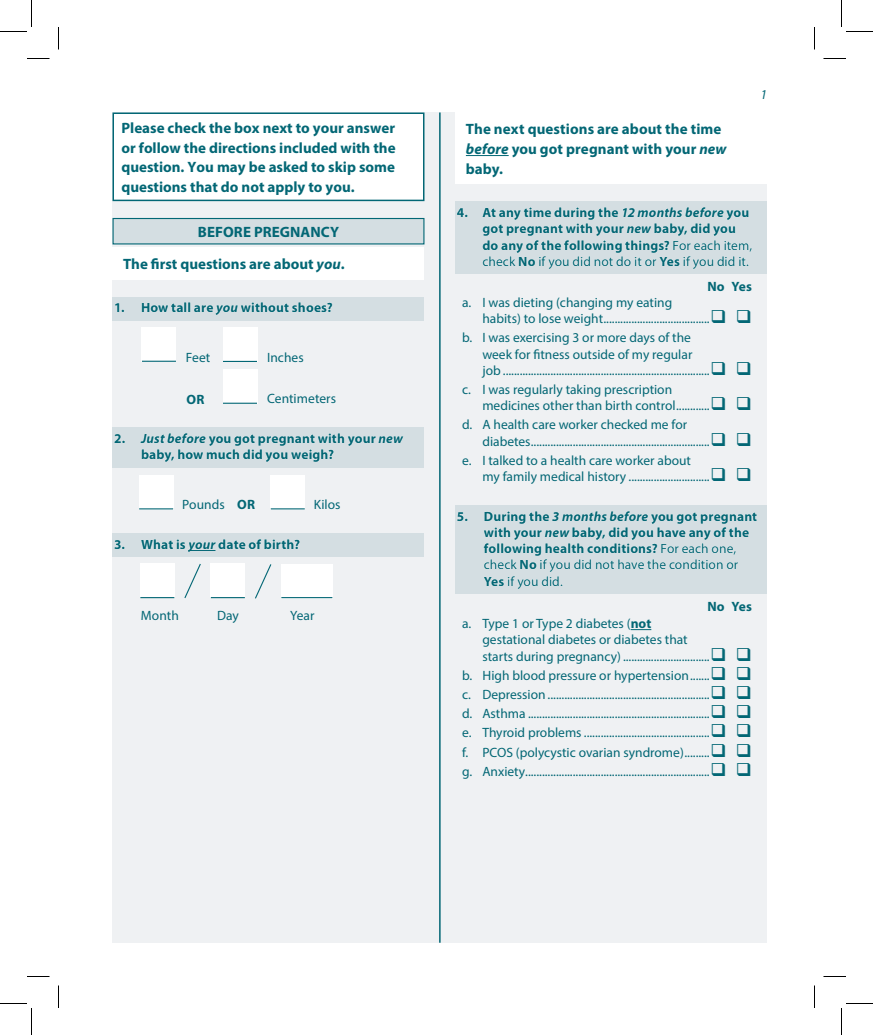
<style>
.page{position:relative;width:873px;height:1035px;background:#fff}
.page>*{position:absolute;margin:0;border:0;box-sizing:border-box;transform-origin:0 0}
.t1{font:700 15px/19.8px "Myriad Pro";color:#036775;text-align:justify}
.t2{font:13.5px/16.2px "Myriad Pro";color:#036775}
.t3{font:700 13.5px/16.2px "Myriad Pro";letter-spacing:.01em;color:#036775}
.t4{font:italic 13.5px "Myriad Pro";color:#036775}
.s1{font-style:italic}
.s2{font-weight:400}
.s3{font-weight:700}
</style>
<div class="page">
<div style="left:112px;top:112px;width:655px;height:831px;background:#eff1f3"></div>
<hr style="left:439px;top:112px;width:2px;height:831px;background:#036775">
<div style="left:113px;top:113px;width:311px;height:87px;background:#fff"></div>
<div style="left:112px;top:112px;width:312px;height:89px;border:2px solid #036775"></div>
<div style="left:113px;top:219px;width:311px;height:25px;background:#d4dee2"></div>
<div style="left:112px;top:218px;width:312px;height:26px;border:1px solid #036775"></div>
<div style="left:112px;top:247px;width:312px;height:32px;background:#fff"></div>
<div style="left:112px;top:297px;width:312px;height:23px;background:#d4dee2"></div>
<div style="left:223px;top:328px;width:34px;height:34px;background:#fff"></div>
<hr style="left:223px;top:361px;width:34px;height:1px;background:#036775">
<div style="left:142px;top:327px;width:34px;height:34px;background:#fff"></div>
<hr style="left:142px;top:361px;width:34px;height:1px;background:#036775">
<div style="left:223px;top:369px;width:34px;height:34px;background:#fff"></div>
<hr style="left:223px;top:403px;width:34px;height:1px;background:#036775">
<div style="left:112px;top:427px;width:312px;height:40px;background:#d4dee2"></div>
<div style="left:139px;top:475px;width:34px;height:34px;background:#fff"></div>
<hr style="left:139px;top:508px;width:34px;height:1px;background:#036775">
<div style="left:271px;top:475px;width:34px;height:34px;background:#fff"></div>
<hr style="left:271px;top:508px;width:34px;height:1px;background:#036775">
<div style="left:112px;top:533px;width:312px;height:24px;background:#d4dee2"></div>
<div style="left:140px;top:564px;width:34px;height:34px;background:#fff"></div>
<hr style="left:140px;top:597px;width:34px;height:1px;background:#036775">
<div style="left:211px;top:564px;width:34px;height:34px;background:#fff"></div>
<hr style="left:211px;top:597px;width:34px;height:1px;background:#036775">
<div style="left:281px;top:564px;width:51px;height:34px;background:#fff"></div>
<hr style="left:281px;top:597px;width:51px;height:1px;background:#036775">
<svg style="left:184px;top:564px;width:17px;height:35px"></svg>
<svg style="left:255px;top:564px;width:17px;height:35px"></svg>
<div style="left:455px;top:112px;width:312px;height:72px;background:#fff"></div>
<hr style="left:466px;top:155px;width:43px;height:1px;background:#036775">
<div style="left:455px;top:201px;width:312px;height:72px;background:#d4dee2"></div>
<svg style="left:631px;top:629px;width:20px;height:1px"></svg>
<div style="left:455px;top:505px;width:312px;height:88px;background:#d4dee2"></div>
<svg style="left:27px;top:58px;width:23px;height:1px"></svg>
<svg style="left:824px;top:58px;width:22px;height:1px"></svg>
<svg style="left:27px;top:976px;width:23px;height:1px"></svg>
<svg style="left:824px;top:976px;width:22px;height:1px"></svg>
<svg style="left:58px;top:27px;width:1px;height:23px"></svg>
<svg style="left:58px;top:986px;width:1px;height:22px"></svg>
<svg style="left:814px;top:27px;width:1px;height:23px"></svg>
<svg style="left:814px;top:986px;width:1px;height:22px"></svg>
<svg style="left:0;top:0;width:32px;height:32px"></svg>
<svg style="left:0;top:1003px;width:32px;height:32px"></svg>
<svg style="left:841px;top:0;width:32px;height:32px"></svg>
<svg style="left:841px;top:1003px;width:32px;height:32px"></svg>
<p class="t1" style="left:122px;top:117px;width:276px">Please check the box next to your answer or follow the directions included with the question. You may be asked to skip some questions that do not apply to you.</p>
<p class="t1" style="left:198px;top:221px;width:143px">BEFORE PREGNANCY</p>
<p class="t1" style="left:123px;top:253px;width:223px">The first questions are about <span class="s1">you</span>.</p>
<p class="t3" style="left:114px;top:299px;width:220px">1. How tall are <span class="s1">you</span> without shoes?</p>
<p class="t2" style="left:186px;top:349px;width:26px">Feet</p>
<p class="t2" style="left:267px;top:349px;width:38px">Inches</p>
<p class="t3" style="left:187px;top:391px;width:19px">OR</p>
<p class="t2" style="left:267px;top:390px;width:71px">Centimeters</p>
<p class="t3" style="left:141px;top:430px;width:264px;text-indent:-27px">2. <span class="s1">Just before</span> you got pregnant with your <span class="s1">new </span>baby, how much did you weigh?</p>
<p class="t2" style="left:182px;top:497px;width:44px">Pounds</p>
<p class="t3" style="left:237px;top:496px;width:19px">OR</p>
<p class="t2" style="left:314px;top:497px;width:28px">Kilos</p>
<p class="t3" style="left:114px;top:536px;width:188px">3. What is <span class="s1">your</span> date of birth?</p>
<p class="t2" style="left:141px;top:607px;width:39px">Month</p>
<p class="t2" style="left:217px;top:607px;width:23px">Day</p>
<p class="t2" style="left:290px;top:607px;width:26px">Year</p>
<p class="t4" style="left:761px;top:86px;width:8px">1</p>
<p class="t1" style="left:466px;top:119px;width:262px;text-align:left">The next questions are about the time <span class="s1">before</span> you got pregnant with your <span class="s1">new </span>baby.</p>
<p class="t3" style="left:482px;top:204px;width:271px;text-indent:-26px">4. At any time during the <span class="s1">12 months before</span> you got pregnant with your <span class="s1">new</span> baby, did you do any of the following things? <span class="s2">For each item, check</span> No <span class="s2">if you did not do it or</span> Yes <span class="s2">if you did it.</span></p>
<p class="t3" style="left:707px;top:278px;width:46px">No Yes</p>
<p class="t2" style="left:482px;top:294px;width:271px;text-indent:-20px">a. I was dieting (changing my eating<br>habits) to lose weight......................................❑ ❑</p>
<p class="t2" style="left:482px;top:330px;width:271px;text-indent:-20px">b. I was exercising 3 or more days of the<br>week for fitness outside of my regular<br>job ..........................................................................❑ ❑</p>
<p class="t2" style="left:482px;top:381px;width:271px;text-indent:-20px">c. I was regularly taking prescription<br>medicines other than birth control............❑ ❑</p>
<p class="t2" style="left:482px;top:417px;width:271px;text-indent:-20px">d. A health care worker checked me for diabetes................................................................❑ ❑</p>
<p class="t2" style="left:482px;top:452px;width:271px;text-indent:-20px">e. I talked to a health care worker about<br>my family medical history .............................❑ ❑</p>
<p class="t3" style="left:484px;top:508px;width:275px;text-indent:-27px">5. During the <span class="s1">3 months before</span> you got pregnant with your <span class="s1">new</span> baby, did you have any of the following health conditions? <span class="s2">For each one, check</span> No <span class="s2">if you did not have the condition or </span>Yes <span class="s2">if you did.</span></p>
<p class="t3" style="left:707px;top:597px;width:46px">No Yes</p>
<p class="t2" style="left:482px;top:615px;width:271px;text-indent:-20px">a. Type 1 or Type 2 diabetes (<span class="s3">not<br></span>gestational diabetes or diabetes that<br>starts during pregnancy) ...............................❑ ❑</p>
<p class="t2" style="left:462px;top:667px;width:291px">b. High blood pressure or hypertension.......❑ ❑</p>
<p class="t2" style="left:462px;top:686px;width:291px">c. Depression ..........................................................❑ ❑</p>
<p class="t2" style="left:462px;top:705px;width:291px">d. Asthma .................................................................❑ ❑</p>
<p class="t2" style="left:462px;top:725px;width:291px">e. Thyroid problems .............................................❑ ❑</p>
<p class="t2" style="left:462px;top:744px;width:291px">f. PCOS (polycystic ovarian syndrome).........❑ ❑</p>
<p class="t2" style="left:462px;top:763px;width:291px">g. Anxiety..................................................................❑ ❑</p>
</div>
